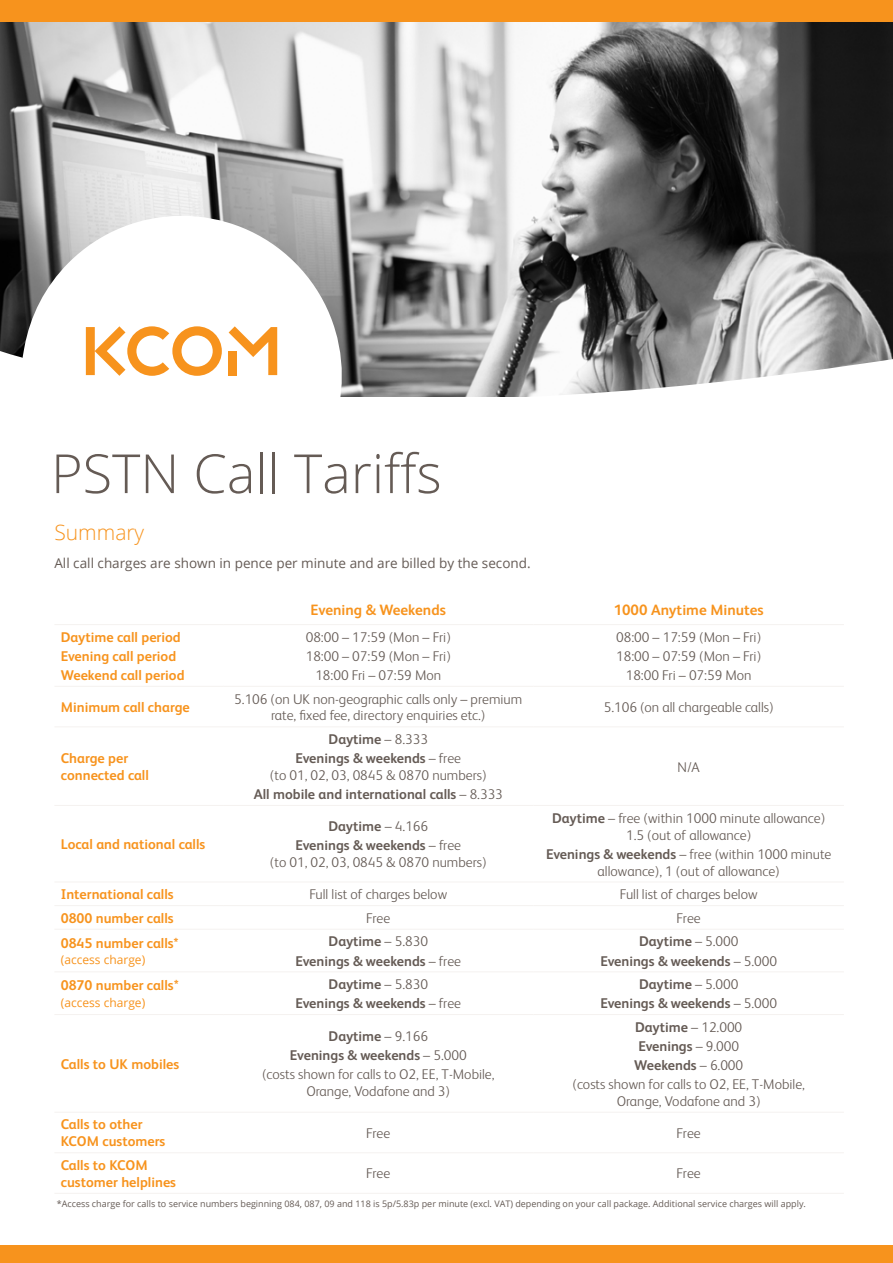
<style>
.page{position:relative;width:893px;height:1263px;background:#fff}
.page>*{position:absolute;margin:0;border:0;box-sizing:border-box;transform-origin:0 0}
.t1{font:300 54px "Open Sans";color:#655b55}
.t2{font:300 21px "Open Sans";color:#f7931d}
.t3{font:700 15px "FS Albert";color:#f7931d}
.t4{font:300 14.1px/19px "FS Albert";color:#655b55;text-align:center}
.t5{font:700 14.1px/17px "FS Albert";color:#f7931d}
.t6{font:700 14.1px/19px "FS Albert";color:#655b55;text-align:center}
.t7{font:13.5px "Open Sans";color:#655b55}
.t8{font:12px "Open Sans";color:#f7931d}
.t9{font:9px "Open Sans";color:#655b55}
.s1{font-weight:300}
.s2{font-weight:700}
</style>
<div class="page">
<img style="left:0;top:21px;width:893px;height:325px">
<svg style="left:0;top:346px;width:893px;height:51px"></svg>
<svg style="left:21px;top:200px;width:336px;height:197px"></svg>
<div style="left:228px;top:351px;width:9px;height:24px;background:#f7931d"></div>
<svg style="left:229px;top:326px;width:48px;height:49px"></svg>
<svg style="left:86px;top:326px;width:136px;height:50px"></svg>
<hr style="left:54px;top:624px;width:169px;height:1px;background:#f5f2f0">
<hr style="left:223px;top:624px;width:310px;height:1px;background:#f5f2f0">
<hr style="left:533px;top:624px;width:311px;height:1px;background:#f5f2f0">
<hr style="left:54px;top:686px;width:169px;height:1px;background:#f5f2f0">
<hr style="left:54px;top:726px;width:169px;height:1px;background:#f5f2f0">
<hr style="left:54px;top:805px;width:169px;height:1px;background:#f5f2f0">
<hr style="left:54px;top:882px;width:169px;height:1px;background:#f5f2f0">
<hr style="left:54px;top:905px;width:169px;height:1px;background:#f5f2f0">
<hr style="left:54px;top:929px;width:169px;height:1px;background:#f5f2f0">
<hr style="left:54px;top:972px;width:169px;height:1px;background:#f5f2f0">
<hr style="left:54px;top:1014px;width:169px;height:1px;background:#f5f2f0">
<hr style="left:54px;top:1112px;width:169px;height:1px;background:#f5f2f0">
<hr style="left:223px;top:686px;width:310px;height:1px;background:#f5f2f0">
<hr style="left:223px;top:726px;width:310px;height:1px;background:#f5f2f0">
<hr style="left:223px;top:805px;width:310px;height:1px;background:#f5f2f0">
<hr style="left:223px;top:882px;width:310px;height:1px;background:#f5f2f0">
<hr style="left:223px;top:905px;width:310px;height:1px;background:#f5f2f0">
<hr style="left:223px;top:929px;width:310px;height:1px;background:#f5f2f0">
<hr style="left:223px;top:972px;width:310px;height:1px;background:#f5f2f0">
<hr style="left:223px;top:1014px;width:310px;height:1px;background:#f5f2f0">
<hr style="left:223px;top:1112px;width:310px;height:1px;background:#f5f2f0">
<hr style="left:533px;top:686px;width:311px;height:1px;background:#f5f2f0">
<hr style="left:533px;top:726px;width:311px;height:1px;background:#f5f2f0">
<hr style="left:533px;top:805px;width:311px;height:1px;background:#f5f2f0">
<hr style="left:533px;top:882px;width:311px;height:1px;background:#f5f2f0">
<hr style="left:533px;top:905px;width:311px;height:1px;background:#f5f2f0">
<hr style="left:533px;top:929px;width:311px;height:1px;background:#f5f2f0">
<hr style="left:533px;top:972px;width:311px;height:1px;background:#f5f2f0">
<hr style="left:533px;top:1014px;width:311px;height:1px;background:#f5f2f0">
<hr style="left:533px;top:1112px;width:311px;height:1px;background:#f5f2f0">
<hr style="left:54px;top:1152px;width:169px;height:1px;background:#f5f2f0">
<hr style="left:54px;top:1193px;width:169px;height:1px;background:#f5f2f0">
<hr style="left:223px;top:1152px;width:310px;height:1px;background:#f5f2f0">
<hr style="left:223px;top:1193px;width:310px;height:1px;background:#f5f2f0">
<hr style="left:533px;top:1152px;width:311px;height:1px;background:#f5f2f0">
<hr style="left:533px;top:1193px;width:311px;height:1px;background:#f5f2f0">
<div style="left:0;top:0;width:893px;height:21px;background:#f7931d"></div>
<div style="left:0;top:1246px;width:893px;height:17px;background:#f7931d"></div>
<h1 class="t1" style="left:51px;top:436px;width:392px">PSTN Call Tariffs</h1>
<h2 class="t2" style="left:54px;top:517px;width:91px">Summary</h2>
<p class="t7" style="left:54px;top:553px;width:478px">All call charges are shown in pence per minute and are billed by the second.</p>
<p class="t3" style="left:311px;top:600px;width:137px">Evening &amp; Weekends</p>
<p class="t3" style="left:614px;top:600px;width:151px">1000 Anytime Minutes</p>
<p class="t5" style="left:61px;top:627px;width:125px;line-height:19px">Daytime call period<br>Evening call period<br>Weekend call period</p>
<p class="t4" style="left:306px;top:627px;width:147px">08:00 – 17:59 (Mon – Fri)<br>18:00 – 07:59 (Mon – Fri)<br>18:00 Fri – 07:59 Mon</p>
<p class="t4" style="left:616px;top:627px;width:147px">08:00 – 17:59 (Mon – Fri)<br>18:00 – 07:59 (Mon – Fri)<br>18:00 Fri – 07:59 Mon</p>
<p class="t5" style="left:61px;top:698px;width:131px">Minimum call charge</p>
<p class="t4" style="left:234px;top:690px;width:289px;line-height:17px">5.106 (on UK non-geographic calls only – premium rate, fixed fee, directory enquiries etc.)</p>
<p class="t4" style="left:604px;top:697px;width:171px">5.106 (on all chargeable calls)</p>
<p class="t5" style="left:61px;top:749px;width:90px">Charge per connected call</p>
<p class="t6" style="left:295px;top:729px;width:167px">Daytime <span class="s1">– 8.333<br></span>Evenings &amp; weekends <span class="s1">– free</span></p>
<p class="t4" style="left:254px;top:765px;width:251px">(to 01, 02, 03, 0845 &amp; 0870 numbers)<br><span class="s2">All mobile and international calls</span> – 8.333</p>
<p class="t4" style="left:678px;top:756px;width:24px">N/A</p>
<p class="t5" style="left:61px;top:835px;width:146px">Local and national calls</p>
<p class="t6" style="left:296px;top:816px;width:167px">Daytime <span class="s1">– 4.166<br></span>Evenings &amp; weekends <span class="s1">– free</span></p>
<p class="t4" style="left:270px;top:852px;width:218px">(to 01, 02, 03, 0845 &amp; 0870 numbers)</p>
<p class="t4" style="left:552px;top:809px;width:275px;line-height:17px"><span class="s2">Daytime</span> – free (within 1000 minute allowance)<br>1.5 (out of allowance)</p>
<p class="t4" style="left:546px;top:845px;width:287px;line-height:17px"><span class="s2">Evenings &amp; weekends</span> – free (within 1000 minute allowance), 1 (out of allowance)</p>
<p class="t5" style="left:61px;top:885px;width:114px">International calls</p>
<p class="t4" style="left:309px;top:884px;width:139px">Full list of charges below</p>
<p class="t4" style="left:620px;top:884px;width:139px">Full list of charges below</p>
<p class="t5" style="left:61px;top:909px;width:114px">0800 number calls</p>
<p class="t4" style="left:366px;top:908px;width:26px">Free</p>
<p class="t4" style="left:677px;top:908px;width:26px">Free</p>
<p class="t5" style="left:61px;top:934px;width:120px">0845 number calls*</p>
<p class="t8" style="left:61px;top:952px;width:86px">(access charge)</p>
<p class="t6" style="left:295px;top:931px;width:167px">Daytime <span class="s1">– 5.830<br></span>Evenings &amp; weekends <span class="s1">– free</span></p>
<p class="t6" style="left:600px;top:931px;width:178px">Daytime <span class="s1">– 5.000<br></span>Evenings &amp; weekends <span class="s1">– 5.000</span></p>
<p class="t5" style="left:61px;top:976px;width:120px">0870 number calls*</p>
<p class="t8" style="left:61px;top:994px;width:86px">(access charge)</p>
<p class="t5" style="left:61px;top:1055px;width:120px">Calls to UK mobiles</p>
<p class="t6" style="left:295px;top:974px;width:167px">Daytime <span class="s1">– 5.830<br></span>Evenings &amp; weekends <span class="s1">– free</span></p>
<p class="t6" style="left:600px;top:974px;width:178px">Daytime <span class="s1">– 5.000<br></span>Evenings &amp; weekends <span class="s1">– 5.000</span></p>
<p class="t4" style="left:262px;top:1026px;width:234px"><span class="s2">Daytime</span> – 9.166<br><span class="s2">Evenings &amp; weekends</span> – 5.000<br>(costs shown for calls to O2, EE, T-Mobile,</p>
<p class="t4" style="left:306px;top:1081px;width:145px">Orange, Vodafone and 3)</p>
<p class="t4" style="left:572px;top:1017px;width:234px"><span class="s2">Daytime</span> – 12.000<br><span class="s2">Evenings</span> – 9.000<br><span class="s2">Weekends</span> – 6.000<br>(costs shown for calls to O2, EE, T-Mobile,</p>
<p class="t4" style="left:617px;top:1091px;width:145px">Orange, Vodafone and 3)</p>
<p class="t5" style="left:61px;top:1115px;width:106px">Calls to other<br>KCOM customers</p>
<p class="t4" style="left:366px;top:1123px;width:26px">Free</p>
<p class="t4" style="left:677px;top:1123px;width:26px">Free</p>
<p class="t5" style="left:61px;top:1156px;width:117px">Calls to KCOM customer helplines</p>
<p class="t4" style="left:366px;top:1163px;width:26px">Free</p>
<p class="t4" style="left:677px;top:1163px;width:26px">Free</p>
<p class="t9" style="left:57px;top:1197px;width:751px">*Access charge for calls to service numbers beginning 084, 087, 09 and 118 is 5p/5.83p per minute (excl. VAT) depending on your call package. Additional service charges will apply.</p>
</div>
